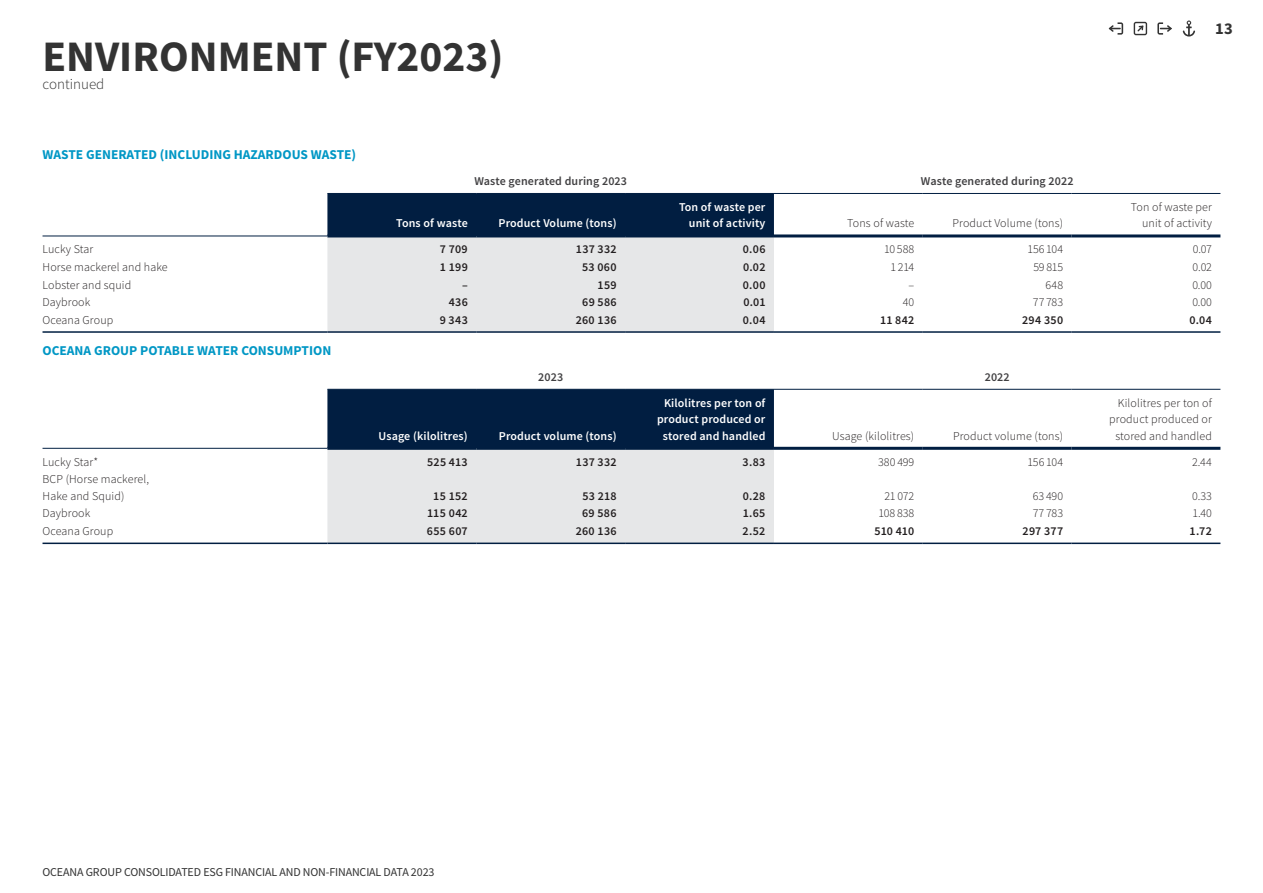
<style>
.page{position:relative;width:1263px;height:893px;background:#fff}
.page>*{position:absolute;margin:0;border:0;box-sizing:border-box;transform-origin:0 0}
.t1{font:700 43.5px "Source Sans Pro";color:#333}
.t2{font:700 16.5px "Source Sans Pro";color:#333}
.t3{font:300 15px "Source Sans Pro";color:#333}
.t4{font:700 13.5px "Source Sans Pro";color:#0097c5}
.t5{font:300 12px/16.5px "Source Sans Pro";letter-spacing:.01em;color:#231f20;text-align:right}
.t6{font:600 12px "Source Sans Pro";letter-spacing:.025em;color:#231f20}
.t7{font:600 12px/16.5px "Source Sans Pro";letter-spacing:.01em;color:#fff;text-align:right}
.t8{font:12px "Source Sans Pro";letter-spacing:-.01em;color:#333}
.t9{font:600 12px "Source Sans Pro";letter-spacing:.01em;color:#414042}
</style>
<div class="page">
<svg style="left:327px;top:194px;width:447px;height:137px;background:#a0aab5"></svg>
<hr style="left:327px;top:193px;width:149px;height:1px;background:#011e41">
<hr style="left:476px;top:193px;width:149px;height:1px;background:#011e41">
<hr style="left:625px;top:193px;width:149px;height:1px;background:#011e41">
<hr style="left:774px;top:193px;width:149px;height:1px;background:#011e41">
<hr style="left:923px;top:193px;width:148px;height:1px;background:#011e41">
<hr style="left:1071px;top:193px;width:149px;height:1px;background:#011e41">
<hr style="left:43px;top:236px;width:284px;height:1px;background:#011e41">
<hr style="left:327px;top:234px;width:149px;height:3px;background:#011e41">
<hr style="left:476px;top:234px;width:149px;height:3px;background:#011e41">
<hr style="left:625px;top:234px;width:149px;height:3px;background:#011e41">
<hr style="left:774px;top:234px;width:149px;height:3px;background:#011e41">
<hr style="left:923px;top:234px;width:148px;height:3px;background:#011e41">
<hr style="left:1071px;top:234px;width:149px;height:3px;background:#011e41">
<hr style="left:43px;top:331px;width:284px;height:2px;background:#011e41">
<hr style="left:327px;top:331px;width:149px;height:2px;background:#011e41">
<hr style="left:476px;top:331px;width:149px;height:2px;background:#011e41">
<hr style="left:625px;top:331px;width:149px;height:2px;background:#011e41">
<hr style="left:774px;top:331px;width:149px;height:2px;background:#011e41">
<hr style="left:923px;top:331px;width:148px;height:2px;background:#011e41">
<hr style="left:1071px;top:331px;width:149px;height:2px;background:#011e41">
<svg style="left:327px;top:390px;width:447px;height:153px;background:#8e9aa8"></svg>
<hr style="left:327px;top:389px;width:149px;height:1px;background:#011e41">
<hr style="left:476px;top:389px;width:149px;height:1px;background:#011e41">
<hr style="left:625px;top:389px;width:149px;height:1px;background:#011e41">
<hr style="left:774px;top:389px;width:149px;height:1px;background:#011e41">
<hr style="left:923px;top:389px;width:148px;height:1px;background:#011e41">
<hr style="left:1071px;top:389px;width:149px;height:1px;background:#011e41">
<hr style="left:43px;top:448px;width:284px;height:1px;background:#011e41">
<hr style="left:327px;top:447px;width:149px;height:3px;background:#011e41">
<hr style="left:476px;top:447px;width:149px;height:3px;background:#011e41">
<hr style="left:625px;top:447px;width:149px;height:3px;background:#011e41">
<hr style="left:774px;top:447px;width:149px;height:3px;background:#011e41">
<hr style="left:923px;top:447px;width:148px;height:3px;background:#011e41">
<hr style="left:1071px;top:447px;width:149px;height:3px;background:#011e41">
<hr style="left:43px;top:543px;width:284px;height:1px;background:#011e41">
<hr style="left:327px;top:543px;width:149px;height:1px;background:#011e41">
<hr style="left:476px;top:543px;width:149px;height:1px;background:#011e41">
<hr style="left:625px;top:543px;width:149px;height:1px;background:#011e41">
<hr style="left:774px;top:543px;width:149px;height:1px;background:#011e41">
<hr style="left:923px;top:543px;width:148px;height:1px;background:#011e41">
<hr style="left:1071px;top:543px;width:149px;height:1px;background:#011e41">
<svg style="left:1108px;top:22px;width:15px;height:13px"></svg>
<svg style="left:1157px;top:22px;width:15px;height:13px"></svg>
<svg style="left:1134px;top:22px;width:13px;height:13px"></svg>
<svg style="left:1183px;top:21px;width:12px;height:16px"></svg>
<h1 class="t1" style="left:43px;top:29px;width:462px">ENVIRONMENT (FY2023)</h1>
<p class="t3" style="left:43px;top:75px;width:63px">continued</p>
<p class="t4" style="left:43px;top:146px;width:315px">WASTE GENERATED (INCLUDING HAZARDOUS WASTE)</p>
<p class="t9" style="left:474px;top:173px;width:154px">Waste generated during 2023</p>
<p class="t9" style="left:921px;top:173px;width:154px">Waste generated during 2022</p>
<p class="t7" style="left:396px;top:216px;width:73px">Tons of waste</p>
<p class="t7" style="left:499px;top:216px;width:120px">Product Volume (tons)</p>
<p class="t7" style="left:679px;top:199px;width:88px">Ton of waste per unit of activity</p>
<p class="t5" style="left:847px;top:215px;width:69px">Tons of waste</p>
<p class="t5" style="left:952px;top:215px;width:112px">Product Volume (tons)</p>
<h2 class="t2" style="left:1215px;top:18px;width:19px">13</h2>
<p class="t5" style="left:1131px;top:199px;width:83px">Ton of waste per unit of activity</p>
<p class="t5" style="left:43px;top:241px;width:52px">Lucky Star</p>
<p class="t6" style="left:440px;top:242px;width:29px">7 709</p>
<p class="t6" style="left:576px;top:242px;width:42px">137 332</p>
<p class="t6" style="left:743px;top:242px;width:24px">0.06</p>
<p class="t5" style="left:884px;top:241px;width:32px">10 588</p>
<p class="t5" style="left:1027px;top:241px;width:37px">156 104</p>
<p class="t5" style="left:1193px;top:241px;width:21px">0.07</p>
<p class="t5" style="left:43px;top:259px;width:127px">Horse mackerel and hake</p>
<p class="t6" style="left:440px;top:259px;width:29px">1 199</p>
<p class="t6" style="left:582px;top:259px;width:36px">53 060</p>
<p class="t6" style="left:743px;top:259px;width:24px">0.02</p>
<p class="t5" style="left:890px;top:259px;width:25px">1 214</p>
<p class="t5" style="left:1033px;top:259px;width:31px">59 815</p>
<p class="t5" style="left:1192px;top:259px;width:21px">0.02</p>
<p class="t5" style="left:43px;top:276px;width:90px">Lobster and squid</p>
<p class="t6" style="left:462px;top:277px;width:7px">–</p>
<p class="t6" style="left:597px;top:277px;width:21px">159</p>
<p class="t6" style="left:743px;top:277px;width:24px">0.00</p>
<p class="t5" style="left:908px;top:276px;width:7px">–</p>
<p class="t5" style="left:1045px;top:276px;width:19px">648</p>
<p class="t5" style="left:1192px;top:276px;width:21px">0.00</p>
<p class="t5" style="left:43px;top:294px;width:49px">Daybrook</p>
<p class="t6" style="left:449px;top:294px;width:21px">436</p>
<p class="t6" style="left:582px;top:294px;width:36px">69 586</p>
<p class="t6" style="left:743px;top:294px;width:24px">0.01</p>
<p class="t5" style="left:903px;top:294px;width:13px">40</p>
<p class="t5" style="left:1033px;top:294px;width:32px">77 783</p>
<p class="t5" style="left:1192px;top:294px;width:21px">0.00</p>
<p class="t5" style="left:43px;top:311px;width:72px">Oceana Group</p>
<p class="t6" style="left:440px;top:312px;width:30px">9 343</p>
<p class="t6" style="left:576px;top:312px;width:42px">260 136</p>
<p class="t6" style="left:743px;top:312px;width:24px">0.04</p>
<p class="t6" style="left:880px;top:312px;width:36px">11 842</p>
<p class="t6" style="left:1022px;top:312px;width:43px">294 350</p>
<p class="t6" style="left:1189px;top:312px;width:24px">0.04</p>
<p class="t4" style="left:43px;top:342px;width:290px">OCEANA GROUP POTABLE WATER CONSUMPTION</p>
<p class="t9" style="left:538px;top:369px;width:26px">2023</p>
<p class="t9" style="left:985px;top:369px;width:26px">2022</p>
<p class="t7" style="left:379px;top:428px;width:91px">Usage (kilolitres)</p>
<p class="t7" style="left:499px;top:428px;width:119px">Product volume (tons)</p>
<p class="t7" style="left:657px;top:395px;width:110px;text-align:center">Kilolitres per ton of product produced or stored and handled</p>
<p class="t5" style="left:832px;top:428px;width:84px">Usage (kilolitres)</p>
<p class="t5" style="left:953px;top:428px;width:112px">Product volume (tons)</p>
<p class="t5" style="left:1109px;top:395px;width:104px">Kilolitres per ton of product produced or stored and handled</p>
<p class="t5" style="left:43px;top:454px;width:57px">Lucky Star*</p>
<p class="t6" style="left:427px;top:454px;width:42px">525 413</p>
<p class="t6" style="left:576px;top:454px;width:42px">137 332</p>
<p class="t6" style="left:743px;top:454px;width:24px">3.83</p>
<p class="t5" style="left:878px;top:454px;width:38px">380 499</p>
<p class="t5" style="left:1027px;top:454px;width:37px">156 104</p>
<p class="t5" style="left:1192px;top:454px;width:21px">2.44</p>
<p class="t5" style="left:43px;top:471px;width:108px;text-align:left">BCP (Horse mackerel,<br>Hake and Squid)</p>
<p class="t6" style="left:433px;top:488px;width:36px">15 152</p>
<p class="t6" style="left:582px;top:488px;width:36px">53 218</p>
<p class="t6" style="left:743px;top:488px;width:24px">0.28</p>
<p class="t5" style="left:884px;top:488px;width:31px">21 072</p>
<p class="t5" style="left:1033px;top:488px;width:32px">63 490</p>
<p class="t5" style="left:1192px;top:488px;width:21px">0.33</p>
<p class="t5" style="left:43px;top:505px;width:49px">Daybrook</p>
<p class="t6" style="left:427px;top:506px;width:42px">115 042</p>
<p class="t6" style="left:582px;top:506px;width:36px">69 586</p>
<p class="t6" style="left:743px;top:506px;width:24px">1.65</p>
<p class="t5" style="left:878px;top:505px;width:37px">108 838</p>
<p class="t5" style="left:1033px;top:505px;width:32px">77 783</p>
<p class="t5" style="left:1192px;top:505px;width:21px">1.40</p>
<p class="t5" style="left:43px;top:523px;width:72px">Oceana Group</p>
<p class="t6" style="left:427px;top:523px;width:42px">655 607</p>
<p class="t6" style="left:576px;top:523px;width:42px">260 136</p>
<p class="t6" style="left:742px;top:523px;width:24px">2.52</p>
<p class="t6" style="left:874px;top:523px;width:41px">510 410</p>
<p class="t6" style="left:1022px;top:523px;width:42px">297 377</p>
<p class="t6" style="left:1189px;top:523px;width:24px">1.72</p>
<p class="t8" style="left:43px;top:864px;width:393px">OCEANA GROUP CONSOLIDATED ESG FINANCIAL AND NON-FINANCIAL DATA 2023</p>
</div>
